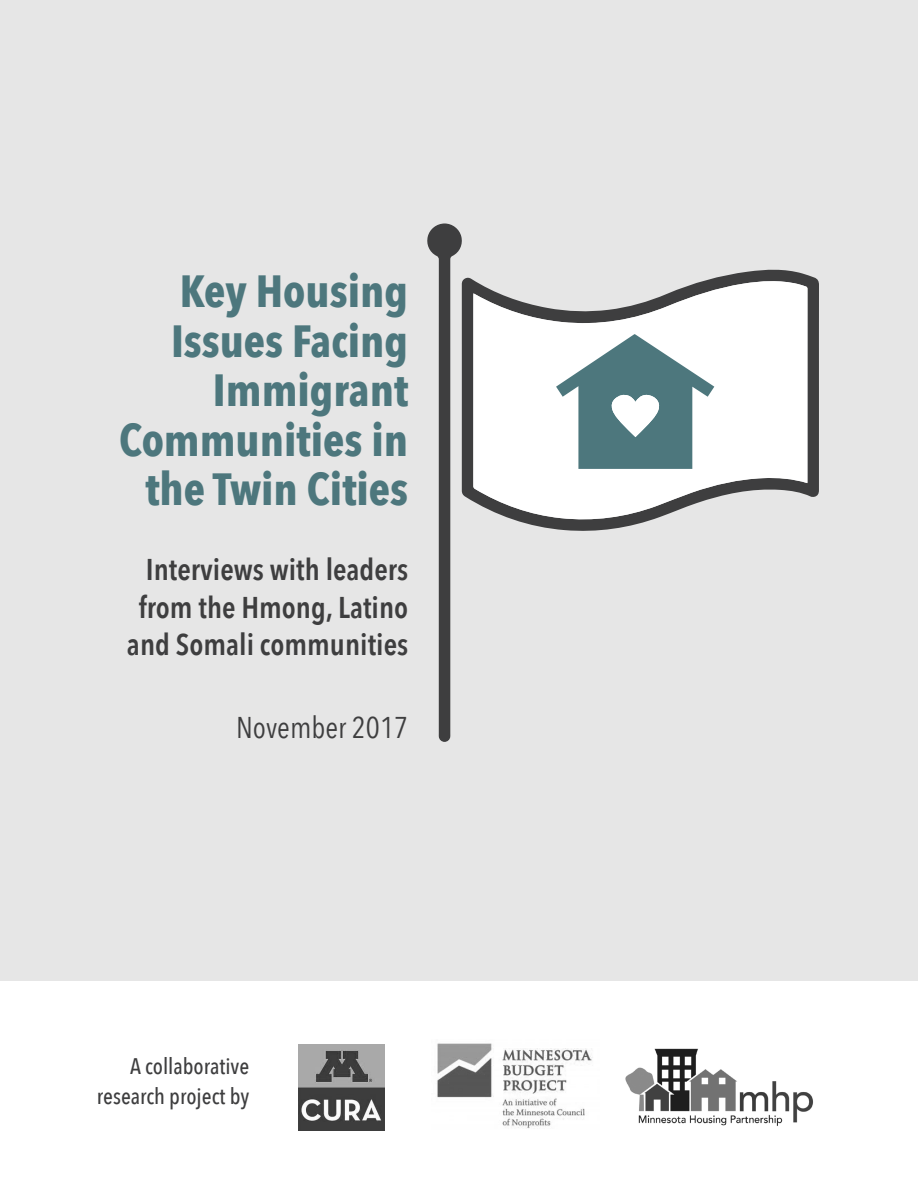
<style>
.page{position:relative;width:918px;height:1188px;background:#fff}
.page>*{position:absolute;margin:0;border:0;box-sizing:border-box;transform-origin:0 0}
.t1{font:700 45px/49.5px "Avenir Next Condensed";color:#4d777d;text-align:right}
.t2{font:600 30px/37.5px "Avenir Next Condensed";color:#3e3e3f;text-align:right}
.t3{font:30px "Avenir Next Condensed";color:#3e3e3f}
.t4{font:500 22.5px/30px "Avenir Next Condensed";color:#3e3e3f;text-align:right}
</style>
<div class="page">
<div style="left:0;top:0;width:918px;height:981px;background:#e6e6e6"></div>
<svg style="left:463px;top:269px;width:356px;height:262px"></svg>
<svg style="left:427px;top:223px;width:36px;height:519px"></svg>
<svg style="left:473px;top:280px;width:334px;height:242px;fill:#fff"></svg>
<svg style="left:556px;top:334px;width:158px;height:135px"></svg>
<img style="left:437px;top:1043px;width:156px;height:86px">
<img style="left:625px;top:1048px;width:188px;height:78px">
<img style="left:299px;top:1045px;width:86px;height:86px">
<p class="t1" style="left:119px;top:266px;width:291px">Key Housing<br>Issues Facing<br>Immigrant<br>Communities in the Twin Cities</p>
<p class="t2" style="left:127px;top:550px;width:283px">Interviews with leaders from the Hmong, Latino and Somali communities</p>
<p class="t3" style="left:236px;top:702px;width:174px">November 2017</p>
<p class="t4" style="left:97px;top:1051px;width:154px">A collaborative research project by</p>
</div>
